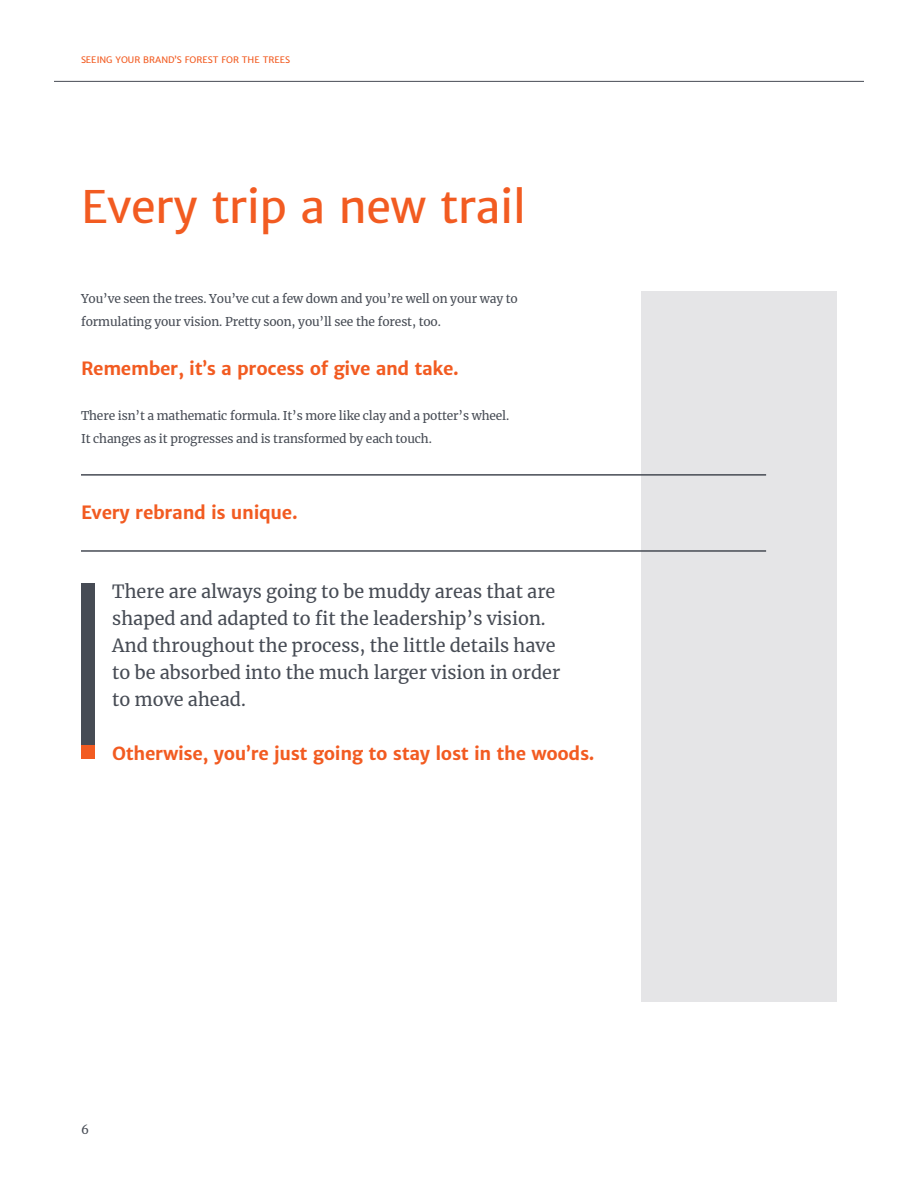
<style>
.page{position:relative;width:918px;height:1188px;background:#fff}
.page>*{position:absolute;margin:0;border:0;box-sizing:border-box;transform-origin:0 0}
.t1{font:45px "Merriweather Sans";letter-spacing:-.01em;color:#f25b21}
.t2{font:18px/27px "Merriweather";color:#464b54}
.t3{font:700 18px "Merriweather Sans";letter-spacing:-.02em;color:#f25b21}
.t4{font:12px/22.5px "Merriweather";letter-spacing:-.01em;color:#464b54}
.t5{font:9px "Merriweather Sans";color:#f25b21}
</style>
<div class="page">
<hr style="left:54px;top:81px;width:810px;height:1px;background:#464b54">
<div style="left:641px;top:292px;width:196px;height:710px;background:#e5e5e7"></div>
<hr style="left:81px;top:474px;width:685px;height:2px;background:#464b54">
<hr style="left:81px;top:550px;width:685px;height:2px;background:#464b54">
<div style="left:81px;top:583px;width:13px;height:175px;background:#464b54"></div>
<div style="left:81px;top:745px;width:13px;height:14px;background:#f25b21"></div>
<p class="t5" style="left:81px;top:54px;width:211px">SEEING YOUR BRAND’S FOREST FOR THE TREES</p>
<h1 class="t1" style="left:81px;top:179px;width:447px">Every trip a new trail</h1>
<p class="t4" style="left:81px;top:287px;width:438px">You’ve seen the trees. You’ve cut a few down and you’re well on your way to formulating your vision. Pretty soon, you’ll see the forest, too.</p>
<h2 class="t3" style="left:81px;top:358px;width:379px">Remember, it’s a process of give and take.</h2>
<p class="t4" style="left:81px;top:404px;width:430px">There isn’t a mathematic formula. It’s more like clay and a potter’s wheel.<br>It changes as it progresses and is transformed by each touch.</p>
<h2 class="t3" style="left:81px;top:502px;width:218px">Every rebrand is unique.</h2>
<h2 class="t2" style="left:112px;top:578px;width:450px">There are always going to be muddy areas that are shaped and adapted to fit the leadership’s vision.<br>And throughout the process, the little details have to be absorbed into the much larger vision in order to move ahead.</h2>
<h2 class="t3" style="left:112px;top:743px;width:484px">Otherwise, you’re just going to stay lost in the woods.</h2>
<p class="t4" style="left:81px;top:1118px;width:9px">6</p>
</div>
